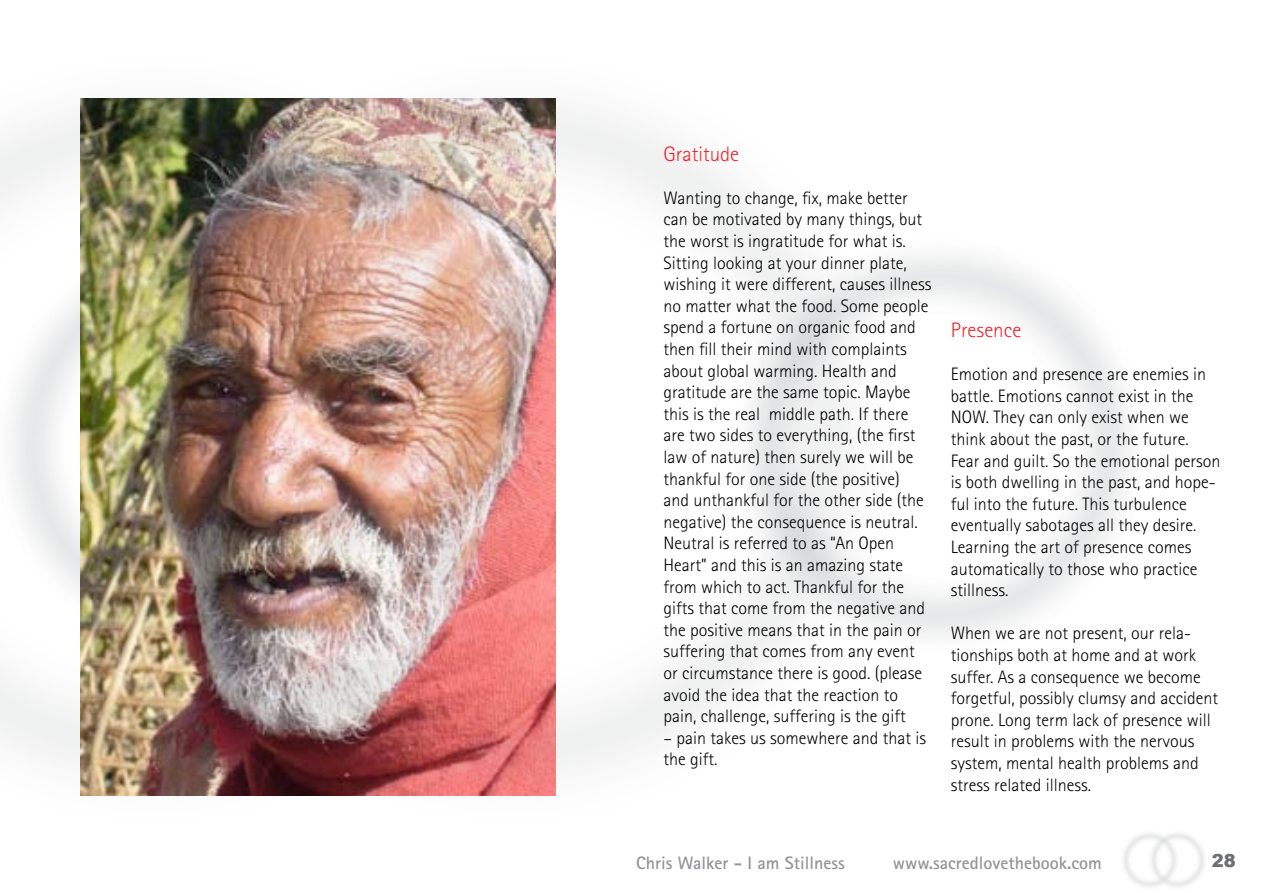
<style>
.page{position:relative;width:1263px;height:893px;background:#fff}
.page>*{position:absolute;margin:0;border:0;box-sizing:border-box;transform-origin:0 0}
.t1{font:300 21px "Rotis Sans Serif";color:#ec2529}
.t2{font:300 18px/21.6px "Rotis Sans Serif";color:#000}
.t3{font:700 18px "Rotis Sans Serif";color:#939598}
.t4{font:900 18px "Arial";color:#6d6f71}
</style>
<div class="page">
<img style="left:0;top:98px;width:767px;height:698px">
<img style="left:0;top:224px;width:81px;height:435px">
<img style="left:703px;top:224px;width:426px;height:435px">
<img style="left:81px;top:99px;width:474px;height:697px">
<p class="t1" style="left:663px;top:141px;width:77px">Gratitude</p>
<p class="t2" style="left:663px;top:187px;width:269px">Wanting to change, fix, make better can be motivated by many things, but the worst is ingratitude for what is.<br>Sitting looking at your dinner plate, wishing it were different, causes illness no matter what the food. Some people spend a fortune on organic food and then fill their mind with complaints about global warming. Health and gratitude are the same topic. Maybe this is the real middle path. If there are two sides to everything, (the first law of nature) then surely we will be thankful for one side (the positive)<br>and unthankful for the other side (the negative) the consequence is neutral.<br>Neutral is referred to as “An Open Heart” and this is an amazing state from which to act. Thankful for the gifts that come from the negative and the positive means that in the pain or suffering that comes from any event or circumstance there is good. (please avoid the idea that the reaction to pain, challenge, suffering is the gift</p>
<p class="t2" style="left:663px;top:727px;width:264px">– pain takes us somewhere and that is the gift.</p>
<p class="t1" style="left:951px;top:318px;width:72px">Presence</p>
<p class="t2" style="left:951px;top:363px;width:271px">Emotion and presence are enemies in battle. Emotions cannot exist in the NOW. They can only exist when we think about the past, or the future.<br>Fear and guilt. So the emotional person is both dwelling in the past, and hope&shy;ful into the future. This turbulence eventually sabotages all they desire.<br>Learning the art of presence comes automatically to those who practice stillness.</p>
<p class="t2" style="left:951px;top:623px;width:269px">When we are not present, our rela&shy;tionships both at home and at work suffer. As a consequence we become forgetful, possibly clumsy and accident prone. Long term lack of presence will result in problems with the nervous system, mental health problems and stress related illness.</p>
<p class="t3" style="left:636px;top:851px;width:210px">Chris Walker - I am Stillness</p>
<p class="t3" style="left:893px;top:851px;width:210px">www.sacredlovethebook.com</p>
<p class="t4" style="left:1212px;top:850px;width:13px">28</p>
</div>
